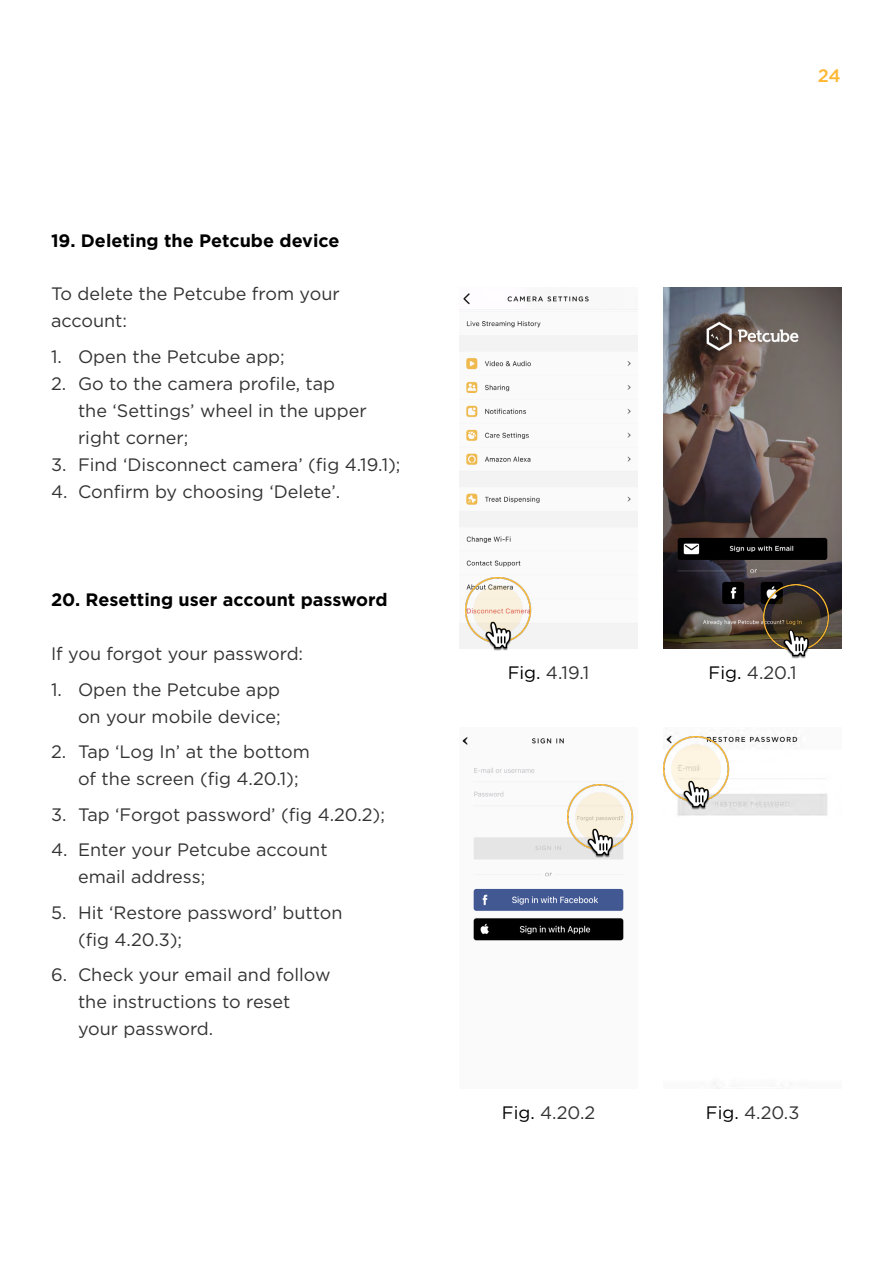
<style>
.page{position:relative;width:893px;height:1263px;background:#fff}
.page>*{position:absolute;margin:0;border:0;box-sizing:border-box;transform-origin:0 0}
.t1{font:18px/27px "Gotham Pro";color:#333}
.t2{font:700 18px "Gotham Pro";color:#000}
.t3{font:500 18px "Gotham Pro";color:#ffb731}
.s1{color:#000}
</style>
<div class="page">
<img style="left:459px;top:293px;width:179px;height:355px">
<img style="left:462px;top:737px;width:162px;height:204px">
<img style="left:663px;top:287px;width:179px;height:361px">
<img style="left:670px;top:730px;width:158px;height:359px">
<img style="left:465px;top:577px;width:67px;height:74px">
<img style="left:567px;top:784px;width:67px;height:90px">
<img style="left:663px;top:736px;width:67px;height:90px">
<img style="left:763px;top:585px;width:67px;height:74px">
<p class="t2" style="left:51px;top:230px;width:290px">19. Deleting the Petcube device</p>
<p class="t1" style="left:51px;top:280px;width:290px">To delete the Petcube from your account:</p>
<p class="t1" style="left:51px;top:343px;width:235px">1. Open the Petcube app;</p>
<p class="t1" style="left:78px;top:370px;width:290px;text-indent:-27px">2. Go to the camera profile, tap the ‘Settings’ wheel in the upper right corner;</p>
<p class="t1" style="left:51px;top:451px;width:351px">3. Find ‘Disconnect camera’ (fig 4.19.1);</p>
<p class="t1" style="left:51px;top:478px;width:291px">4. Confirm by choosing ‘Delete’.</p>
<p class="t2" style="left:51px;top:589px;width:338px">20. Resetting user account password</p>
<p class="t1" style="left:51px;top:640px;width:254px">If you forgot your password:</p>
<p class="t1" style="left:51px;top:676px;width:231px;text-align:right">1. Open the Petcube app on your mobile device;</p>
<p class="t1" style="left:78px;top:738px;width:233px;text-indent:-27px">2. Tap ‘Log In’ at the bottom of the screen (fig 4.20.1);</p>
<p class="t1" style="left:51px;top:801px;width:335px">3. Tap ‘Forgot password’ (fig 4.20.2);</p>
<p class="t1" style="left:78px;top:836px;width:251px;text-indent:-27px">4. Enter your Petcube account email address;</p>
<p class="t1" style="left:78px;top:899px;width:266px;text-indent:-27px">5. Hit ‘Restore password’ button (fig 4.20.3);</p>
<p class="t1" style="left:78px;top:961px;width:254px;text-indent:-27px">6. Check your email and follow the instructions to reset your password.</p>
<p class="t1" style="left:508px;top:659px;width:83px"><span class="s1">Fig.</span> 4.19.1</p>
<p class="t1" style="left:502px;top:1099px;width:95px"><span class="s1">Fig.</span> 4.20.2</p>
<p class="t3" style="left:818px;top:65px;width:24px">24</p>
<p class="t1" style="left:709px;top:659px;width:90px"><span class="s1">Fig.</span> 4.20.1</p>
<p class="t1" style="left:706px;top:1099px;width:95px"><span class="s1">Fig.</span> 4.20.3</p>
</div>
